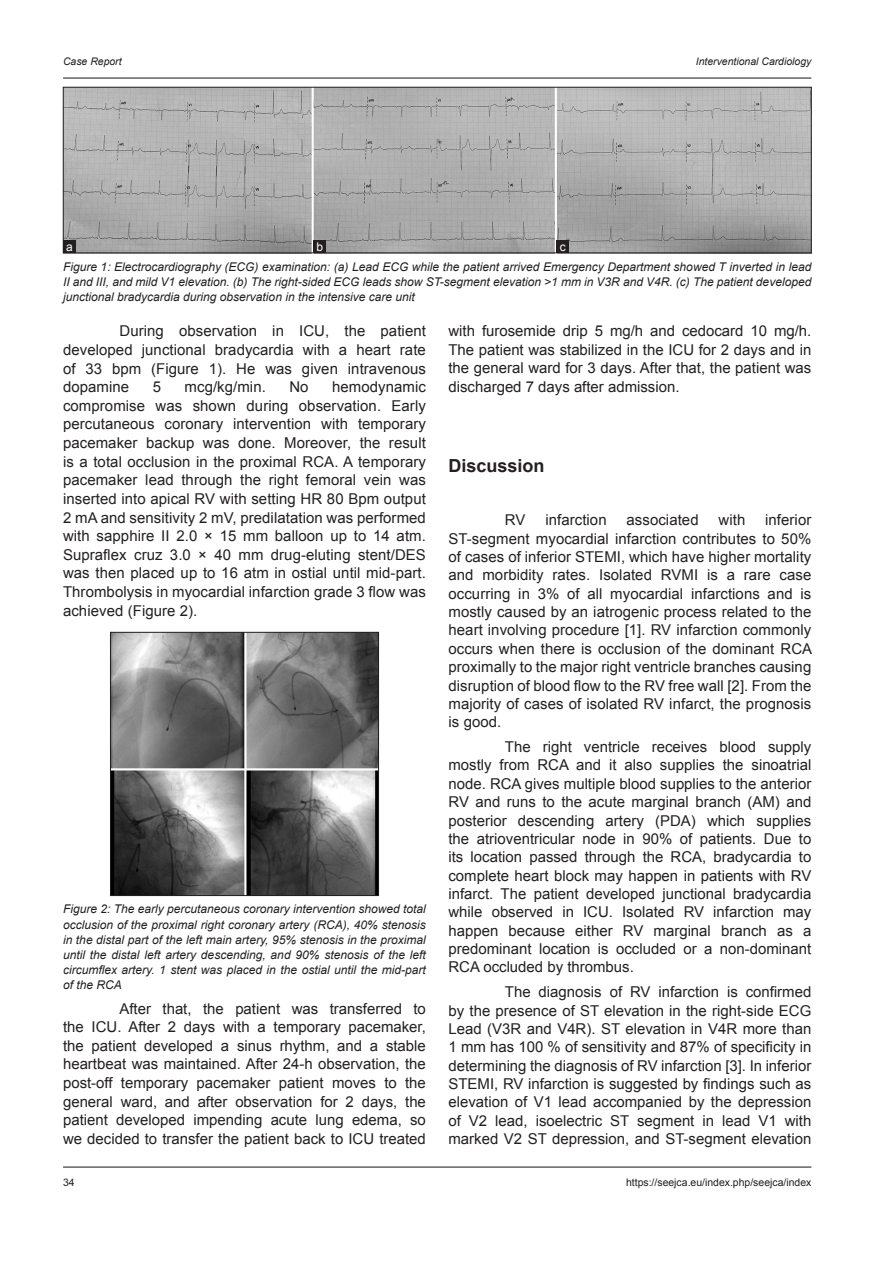
<style>
.page{position:relative;width:894px;height:1263px;background:#fff}
.page>*{position:absolute;margin:0;border:0;box-sizing:border-box;transform-origin:0 0}
.t1{font:700 18px "Arial";color:#231f20}
.TX{font:15px/18.3px "Arial";color:#231f20;text-align:justify}
.FGC{font:italic 12px/15px "Arial";color:#231f20;text-align:justify}
.LABEL{font:12px "Arial";color:#fff}
.t2{font:10.5px "Arial";color:#231f20}
.t3{font:italic 10.5px "Arial";color:#231f20}
</style>
<div class="page">
<hr style="left:63px;top:78px;width:748px;height:1px;background:#231f20">
<hr style="left:63px;top:1166px;width:748px;height:1px;background:#231f20">
<img style="left:112px;top:634px;width:264px;height:259px">
<div style="left:110px;top:632px;width:268px;height:263px;border:1px solid #231f20"></div>
<img style="left:65px;top:89px;width:744px;height:162px">
<div style="left:63px;top:87px;width:748px;height:166px;border:1px solid #231f20"></div>
<div style="left:63px;top:240px;width:13px;height:13px;background:#231f20"></div>
<div style="left:313px;top:240px;width:13px;height:13px;background:#231f20"></div>
<div style="left:556px;top:240px;width:13px;height:13px;background:#231f20"></div>
<p class="t3" style="left:63px;top:54px;width:60px">Case Report</p>
<p class="t3" style="left:695px;top:54px;width:117px">Interventional Cardiology</p>
<p class="LABEL" style="left:66px;top:238px;width:8px">a</p>
<p class="LABEL" style="left:316px;top:238px;width:8px">b</p>
<p class="LABEL" style="left:559px;top:238px;width:7px">c</p>
<p class="FGC" style="left:63px;top:259px;width:749px">Figure 1: Electrocardiography (ECG) examination: (a) Lead ECG while the patient arrived Emergency Department showed T inverted in lead II and III, and mild V1 elevation. (b) The right-sided ECG leads show ST-segment elevation &gt;1 mm in V3R and V4R. (c) The patient developed junctional bradycardia during observation in the intensive care unit</p>
<p class="TX" style="left:63px;top:322px;width:364px;text-indent:56px">During observation in ICU, the patient developed junctional bradycardia with a heart rate of 33 bpm (Figure 1). He was given intravenous dopamine</p>
<p class="TX" style="left:153px;top:378px;width:10px">5</p>
<p class="TX" style="left:184px;top:378px;width:83px">mcg/kg/min.</p>
<p class="TX" style="left:289px;top:378px;width:21px">No</p>
<p class="TX" style="left:63px;top:377px;width:364px;text-indent:269px">hemodynamic compromise was shown during observation. Early percutaneous coronary intervention with temporary pacemaker backup was done. Moreover, the result is a total occlusion in the proximal RCA. A temporary pacemaker lead through the right femoral vein was inserted into apical RV with setting HR 80 Bpm output 2 mA and sensitivity 2 mV, predilatation was performed with sapphire II 2.0 × 15 mm balloon up to 14 atm.<br>Supraflex cruz 3.0 × 40 mm drug-eluting stent/DES was then placed up to 16 atm in ostial until mid-part.<br>Thrombolysis in myocardial infarction grade 3 flow was achieved (Figure 2).</p>
<p class="FGC" style="left:63px;top:902px;width:364px">Figure 2: The early percutaneous coronary intervention showed total occlusion of the proximal right coronary artery (RCA), 40% stenosis in the distal part of the left main artery, 95% stenosis in the proximal until the distal left artery descending, and 90% stenosis of the left circumflex artery. 1 stent was placed in the ostial until the mid-part of the RCA</p>
<p class="TX" style="left:63px;top:999px;width:364px;text-indent:56px">After that, the patient was transferred to the ICU. After 2 days with a temporary pacemaker, the patient developed a sinus rhythm, and a stable heartbeat was maintained. After 24-h observation, the post-off temporary pacemaker patient moves to the general ward, and after observation for 2 days, the patient developed impending acute lung edema, so we decided to transfer the patient back to ICU treated</p>
<p class="TX" style="left:448px;top:322px;width:364px">with furosemide drip 5 mg/h and cedocard 10 mg/h.<br>The patient was stabilized in the ICU for 2 days and in the general ward for 3 days. After that, the patient was discharged 7 days after admission.</p>
<h1 class="t1" style="left:448px;top:453px;width:98px">Discussion</h1>
<p class="TX" style="left:448px;top:511px;width:365px;text-indent:316px">inferior ST-segment myocardial infarction contributes to 50% of cases of inferior STEMI, which have higher mortality and morbidity rates. Isolated RVMI is a rare case occurring in 3% of all myocardial infarctions and is mostly caused by an iatrogenic process related to the heart involving procedure [1]. RV infarction commonly occurs when there is occlusion of the dominant RCA proximally to the major right ventricle branches causing disruption of blood flow to the RV free wall [2]. From the majority of cases of isolated RV infarct, the prognosis is good.</p>
<p class="TX" style="left:448px;top:737px;width:364px;text-indent:56px">The right ventricle receives blood supply mostly from RCA and it also supplies the sinoatrial node. RCA gives multiple blood supplies to the anterior RV and runs to the acute marginal branch (AM) and posterior descending artery (PDA) which supplies the atrioventricular node in 90% of patients. Due to its location passed through the RCA, bradycardia to complete heart block may happen in patients with RV infarct. The patient developed junctional bradycardia while observed in ICU. Isolated RV infarction may happen because either RV marginal branch as a predominant location is occluded or a non-dominant RCA occluded by thrombus.</p>
<p class="TX" style="left:448px;top:982px;width:364px;text-indent:56px">The diagnosis of RV infarction is confirmed by the presence of ST elevation in the right-side ECG Lead (V3R and V4R). ST elevation in V4R more than 1 mm has 100 % of sensitivity and 87% of specificity in determining the diagnosis of RV infarction [3]. In inferior STEMI, RV infarction is suggested by findings such as elevation of V1 lead accompanied by the depression of V2 lead, isoelectric ST segment in lead V1 with marked V2 ST depression, and ST-segment elevation</p>
<p class="TX" style="left:504px;top:511px;width:22px">RV</p>
<p class="TX" style="left:545px;top:511px;width:63px">infarction</p>
<p class="TX" style="left:626px;top:511px;width:74px">associated</p>
<p class="TX" style="left:718px;top:511px;width:28px">with</p>
<p class="t2" style="left:63px;top:1175px;width:13px">34</p>
<p class="t2" style="left:626px;top:1175px;width:187px">https://seejca.eu/index.php/seejca/index</p>
</div>
